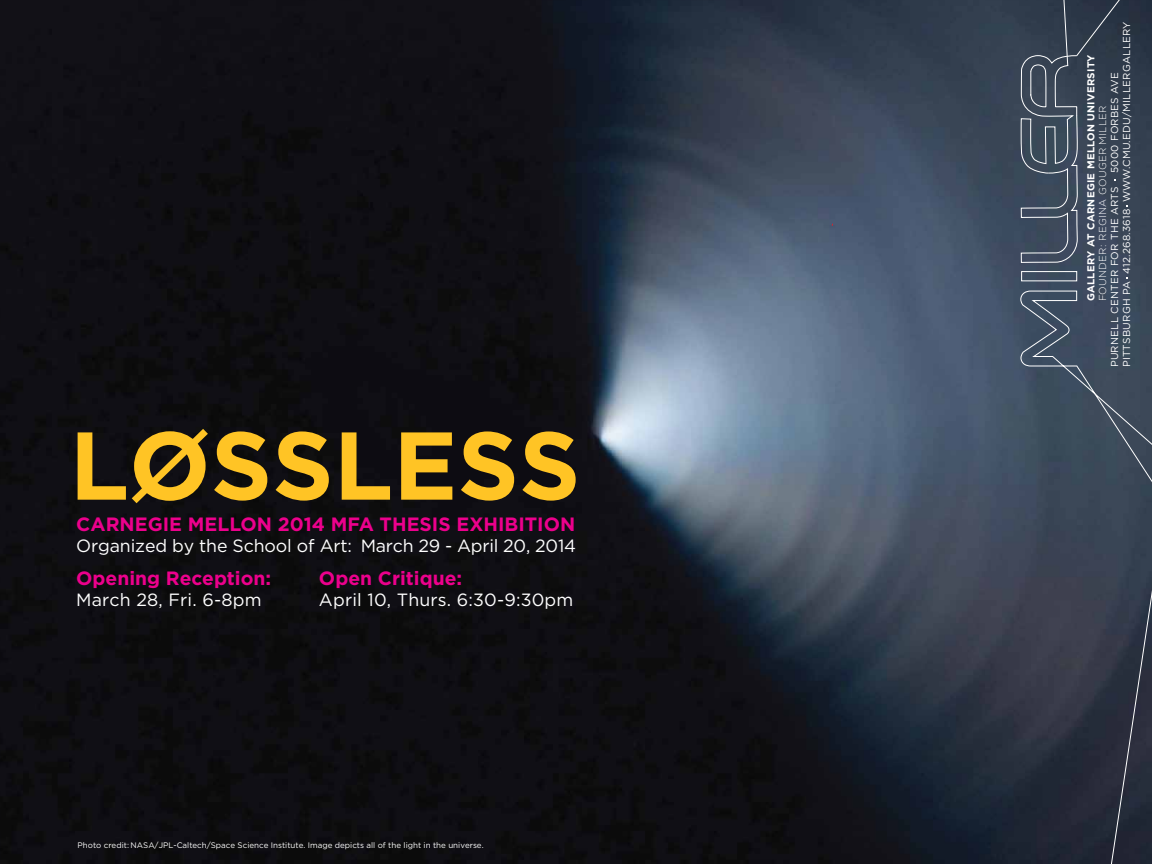
<style>
.page{position:relative;width:1152px;height:864px;background:#fff}
.page>*{position:absolute;margin:0;border:0;box-sizing:border-box;transform-origin:0 0}
.t1{font:700 96.1px "Gotham";color:#ffc425}
.t2{font:700 19.2px "Gotham";color:#ec008c}
.t3{font:17.7px "Gotham";letter-spacing:-.01em;color:#fff}
.t4{font:17.7px "Gotham";letter-spacing:.01em;color:#fff}
.t5{font:10px/12px "Gotham";letter-spacing:.025em;color:#fff}
.t6{font:700 10px "Gotham";letter-spacing:.025em;color:#fff}
.t7{font:300 10px "Gotham";letter-spacing:.025em;color:#fff}
.t8{font:8px "Gotham";color:#fff}
</style>
<div class="page">
<img style="left:0;top:0;width:1020px;height:864px">
<svg style="left:124px;top:422px;width:91px;height:89px;background:#221d12"></svg>
<svg style="left:1020px;top:425px;width:132px;height:439px;background:#333a49"></svg>
<svg style="left:1020px;top:0;width:132px;height:425px;background:#3e4b5b"></svg>
<p class="t1" style="left:70px;top:410px;width:512px">LOSSLESS</p>
<p class="t2" style="left:76px;top:513px;width:501px">CARNEGIE MELLON 2014 MFA THESIS EXHIBITION</p>
<p class="t3" style="left:76px;top:536px;width:501px">Organized by the School of Art: March 29 - April 20, 2014</p>
<p class="t2" style="left:76px;top:567px;width:196px">Opening Reception:</p>
<p class="t4" style="left:76px;top:590px;width:187px">March 28, Fri. 6-8pm</p>
<p class="t2" style="left:319px;top:567px;width:145px">Open Critique:</p>
<p class="t4" style="left:319px;top:590px;width:256px">April 10, Thurs. 6:30-9:30pm</p>
<p class="t8" style="left:78px;top:841px;width:408px">Photo credit: NASA/JPL-Caltech/Space Science Institute. Image depicts all of the light in the universe.</p>
<p class="t5" style="left:1109px;top:367px;width:348px;text-indent:194px;rotate:-90deg">5000 FORBES AVE<br>PITTSBURGH PA 412.268.3618 WWW.CMU.EDU/MILLERGALLERY</p>
<p class="t6" style="left:1085px;top:301px;width:249px;rotate:-90deg">GALLERY AT CARNEGIE MELLON UNIVERSITY</p>
<p class="t7" style="left:1097px;top:301px;width:198px;rotate:-90deg">FOUNDER: REGINA GOUGER MILLER</p>
<p class="t5" style="left:1109px;top:367px;width:182px;rotate:-90deg">PURNELL CENTER FOR THE ARTS</p>
</div>
